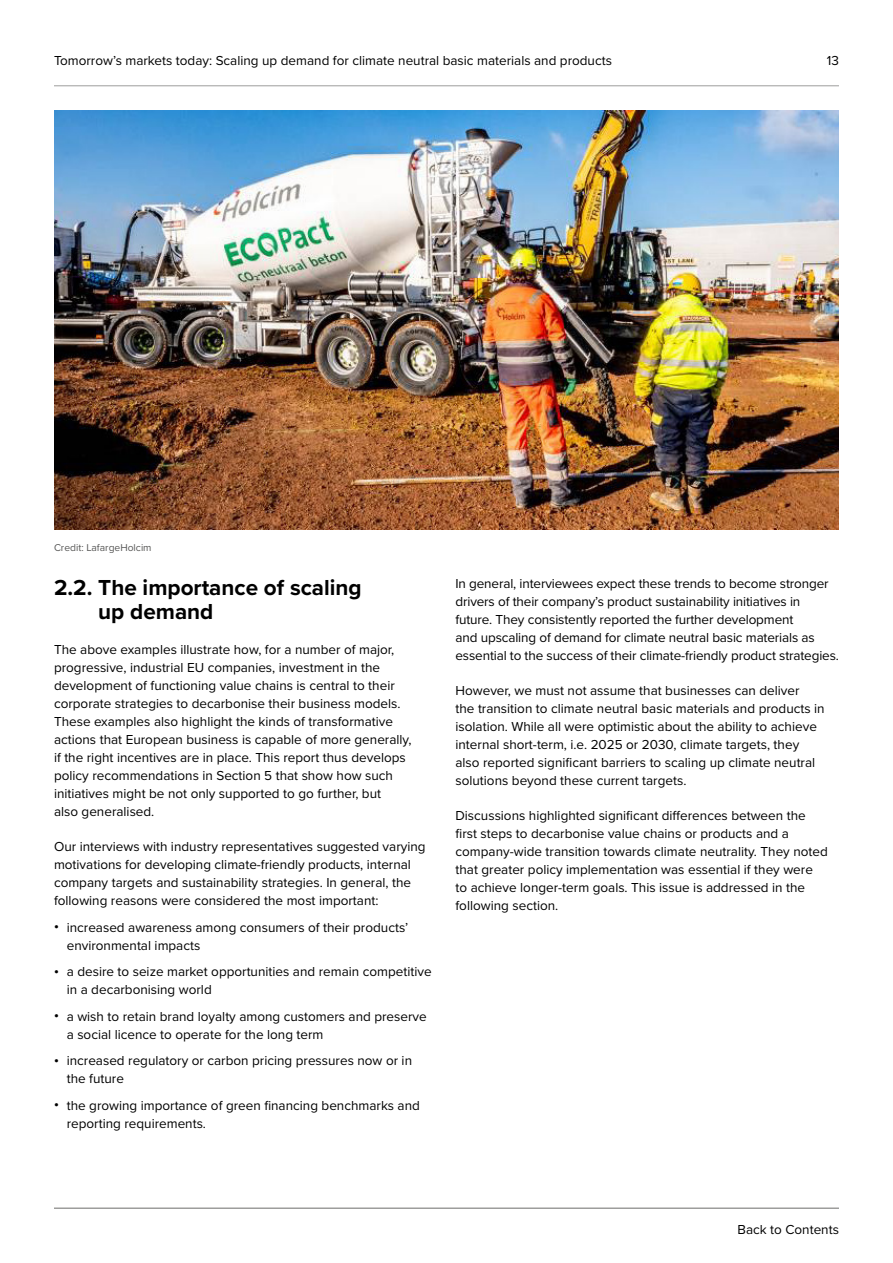
<style>
.page{position:relative;width:893px;height:1263px;background:#fff}
.page>*{position:absolute;margin:0;border:0;box-sizing:border-box;transform-origin:0 0}
.t1{font:700 22.5px/24px "Proxima Nova";color:#000}
.t2{font:13.5px/18px "Proxima Nova";color:#000}
.t3{font:10.35px "Proxima Nova";color:#575756}
.s1{font-weight:700}
</style>
<div class="page">
<hr style="left:54px;top:85px;width:785px;height:1px;background:#9d9d9c">
<hr style="left:54px;top:1207px;width:785px;height:2px;background:#9d9d9c">
<img style="left:54px;top:111px;width:785px;height:418px">
<p class="t2" style="left:54px;top:51px;width:559px">Tomorrow’s markets today: Scaling up demand for climate neutral basic materials and products</p>
<p class="t3" style="left:54px;top:540px;width:99px">Credit: LafargeHolcim</p>
<p class="t2" style="left:827px;top:51px;width:14px">13</p>
<h1 class="t1" style="left:98px;top:575px;width:265px;text-indent:-44px">2.2. The importance of scaling up demand</h1>
<p class="t2" style="left:54px;top:640px;width:359px">The above examples illustrate how, for a number of major, progressive, industrial EU companies, investment in the development of functioning value chains is central to their corporate strategies to decarbonise their business models.<br>These examples also highlight the kinds of transformative actions that European business is capable of more generally, if the right incentives are in place. This report thus develops policy recommendations in Section 5 that show how such initiatives might be not only supported to go further, but<br>also generalised.</p>
<p class="t2" style="left:54px;top:837px;width:373px">Our interviews with industry representatives suggested varying motivations for developing climate-friendly products, internal company targets and sustainability strategies. In general, the following reasons were considered the most important:</p>
<p class="t2" style="left:67px;top:917px;width:343px;text-indent:-13px"><span class="s1">•</span> increased awareness among consumers of their products’ environmental impacts</p>
<p class="t2" style="left:67px;top:962px;width:366px;text-indent:-13px"><span class="s1">•</span> a desire to seize market opportunities and remain competitive in a decarbonising world</p>
<p class="t2" style="left:67px;top:1006px;width:362px;text-indent:-13px"><span class="s1">•</span> a wish to retain brand loyalty among customers and preserve a social licence to operate for the long term</p>
<p class="t2" style="left:67px;top:1051px;width:347px;text-indent:-13px"><span class="s1">•</span> increased regulatory or carbon pricing pressures now or in the future</p>
<p class="t2" style="left:67px;top:1095px;width:355px;text-indent:-13px"><span class="s1">•</span> the growing importance of green financing benchmarks and reporting requirements.</p>
<p class="t2" style="left:455px;top:574px;width:385px">In general, interviewees expect these trends to become stronger drivers of their company’s product sustainability initiatives in future. They consistently reported the further development<br>and upscaling of demand for climate neutral basic materials as essential to the success of their climate-friendly product strategies.</p>
<p class="t2" style="left:455px;top:681px;width:371px">However, we must not assume that businesses can deliver<br>the transition to climate neutral basic materials and products in isolation. While all were optimistic about the ability to achieve internal short-term, i.e. 2025 or 2030, climate targets, they also reported significant barriers to scaling up climate neutral solutions beyond these current targets.</p>
<p class="t2" style="left:455px;top:806px;width:374px">Discussions highlighted significant differences between the first steps to decarbonise value chains or products and a company-wide transition towards climate neutrality. They noted that greater policy implementation was essential if they were to achieve longer-term goals. This issue is addressed in the following section.</p>
<p class="t2" style="left:737px;top:1220px;width:103px">Back to Contents</p>
</div>
